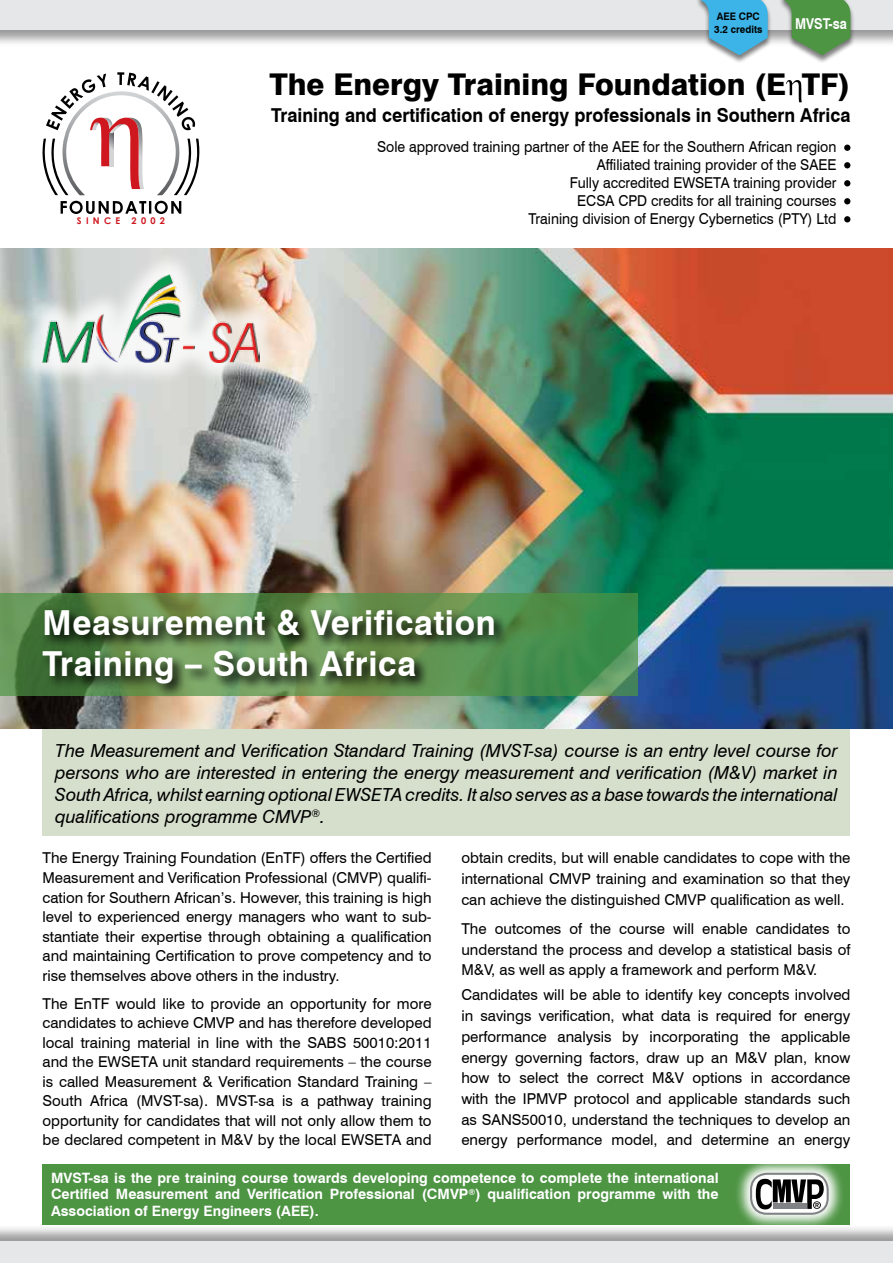
<style>
.page{position:relative;width:893px;height:1263px;background:#fff}
.page>*{position:absolute;margin:0;border:0;box-sizing:border-box;transform-origin:0 0}
.t1{font:700 34.5px/41.4px "Swiss 721 BT";letter-spacing:.02em;color:#fff}
.t2{font:800 30px "Swiss 721 BT";color:#000}
.t3{font:700 19.2px "Swiss 721 BT";color:#000;scale:.94 1}
.t4{font:italic 18px/21.8px "Swiss 721 BT";color:#000;text-align:justify}
.t5{font:15px/19.5px "Swiss 721 BT";color:#000;text-align:justify}
.t6{font:15px/18px "Swiss 721 BT";color:#000;text-align:right;scale:.94 1}
.t7{font:700 15px "Swiss 721 BT";color:#fff;scale:.85 1}
.t8{font:700 14.25px/16.5px "Swiss 721 BT";color:#fff;text-align:justify}
.t9{font:700 10.35px/12.5px "Swiss 721 BT";color:#000;scale:.94 1}
.t10{font:700 9.15px "Century Gothic";letter-spacing:.47em;color:#ce171e}
</style>
<div class="page">
<div style="left:43px;top:691px;width:807px;height:144px;background:#d5dfcc"></div>
<img style="left:0;top:248px;width:893px;height:481px">
<div style="left:0;top:0;width:893px;height:48px;background:#000;opacity:.4"></div>
<div style="left:0;top:0;width:893px;height:30px;background:#e6e7e8"></div>
<div style="left:0;top:1224px;width:893px;height:39px;background:#000;opacity:.4"></div>
<div style="left:0;top:1242px;width:893px;height:21px;background:#e6e7e8"></div>
<svg style="left:61px;top:201px;width:120px;height:13px"></svg>
<svg style="left:42px;top:72px;width:158px;height:123px"></svg>
<svg style="left:0;top:594px;width:638px;height:102px;background:#518d4d"></svg>
<svg style="left:40px;top:607px;width:469px;height:91px;background:#527542"></svg>
<div style="left:696px;top:0;width:76px;height:64px;background:#000;opacity:.5"></div>
<svg style="left:700px;top:0;width:68px;height:55px;background:#61b9df"></svg>
<div style="left:778px;top:0;width:77px;height:64px;background:#000;opacity:.5"></div>
<svg style="left:783px;top:0;width:67px;height:55px;background:#6da165"></svg>
<svg style="left:844px;top:145px;width:6px;height:6px"></svg>
<svg style="left:844px;top:162px;width:6px;height:6px"></svg>
<svg style="left:844px;top:180px;width:6px;height:6px"></svg>
<svg style="left:844px;top:198px;width:6px;height:6px"></svg>
<svg style="left:844px;top:216px;width:6px;height:6px"></svg>
<svg style="left:786px;top:80px;width:16px;height:22px"></svg>
<div style="left:19px;top:251px;width:265px;height:136px;background:#fff;opacity:.8"></div>
<img style="left:43px;top:274px;width:216px;height:88px">
<div style="left:43px;top:1164px;width:807px;height:60px;background:#4d9443"></div>
<svg style="left:734px;top:1164px;width:111px;height:67px"></svg>
<svg style="left:756px;top:1179px;width:68px;height:30px;background:#676868"></svg>
<div style="left:773px;top:1204px;width:33px;height:5px;background:#808285"></div>
<div style="left:750px;top:1173px;width:79px;height:42px;border:2px solid #808285;border-radius:16px"></div>
<p class="t9" style="left:714px;top:10px;width:53px">AEE CPC<br>3.2 credits</p>
<p class="t7" style="left:795px;top:14px;width:62px">MVST-sa</p>
<p class="t10" style="left:77px;top:214px;width:90px">SINCE 2002</p>
<h2 class="t2" style="left:269px;top:66px;width:583px">The Energy Training Foundation (E TF)</h2>
<p class="t3" style="left:271px;top:104px;width:618px">Training and certification of energy professionals in Southern Africa</p>
<p class="t6" style="left:377px;top:137px;width:490px">Sole approved training partner of the AEE for the Southern African region Affiliated training provider of the SAEE<br>Fully accredited EWSETA training provider<br>ECSA CPD credits for all training courses<br>Training division of Energy Cybernetics (PTY) Ltd</p>
<h1 class="t1" style="left:43px;top:601px;width:455px">Measurement &amp; Verification<br>Training – South Africa</h1>
<p class="t4" style="left:55px;top:740px;width:784px">The Measurement and Verification Standard Training (MVST-sa) course is an entry level course for persons who are interested in entering the energy measurement and verification (M&amp;V) market in South Africa, whilst earning optional EWSETA credits. It also serves as a base towards the international qualifications programme CMVP<sup>®</sup>.</p>
<p class="t5" style="left:43px;top:848px;width:391px">The Energy Training Foundation (EnTF) offers the Certified Measurement and Verification Professional (CMVP) qualifi&shy;cation for Southern African’s. However, this training is high level to experienced energy managers who want to sub&shy;stantiate their expertise through obtaining a qualification and maintaining Certification to prove competency and to rise themselves above others in the industry.</p>
<p class="t5" style="left:43px;top:993px;width:391px">The EnTF would like to provide an opportunity for more candidates to achieve CMVP and has therefore developed local training material in line with the SABS 50010:2011 and the EWSETA unit standard requirements – the course is called Measurement &amp; Verification Standard Training – South Africa (MVST-sa). MVST-sa is a pathway training opportunity for candidates that will not only allow them to be declared competent in M&amp;V by the local EWSETA and</p>
<p class="t5" style="left:461px;top:847px;width:391px;line-height:20.7px">obtain credits, but will enable candidates to cope with the international CMVP training and examination so that they can achieve the distinguished CMVP qualification as well.</p>
<p class="t5" style="left:461px;top:918px;width:391px;line-height:20.7px">The outcomes of the course will enable candidates to understand the process and develop a statistical basis of M&amp;V, as well as apply a framework and perform M&amp;V.</p>
<p class="t5" style="left:461px;top:985px;width:391px;line-height:20.7px">Candidates will be able to identify key concepts involved in savings verification, what data is required for energy performance analysis by incorporating the applicable energy governing factors, draw up an M&amp;V plan, know how to select the correct M&amp;V options in accordance with the IPMVP protocol and applicable standards such as SANS50010, understand the techniques to develop an energy performance model, and determine an energy</p>
<p class="t8" style="left:51px;top:1169px;width:669px">MVST-sa is the pre training course towards developing competence to complete the international Certified Measurement and Verification Professional (CMVP<sup>®</sup>) qualification programme with the Association of Energy Engineers (AEE).</p>
</div>
